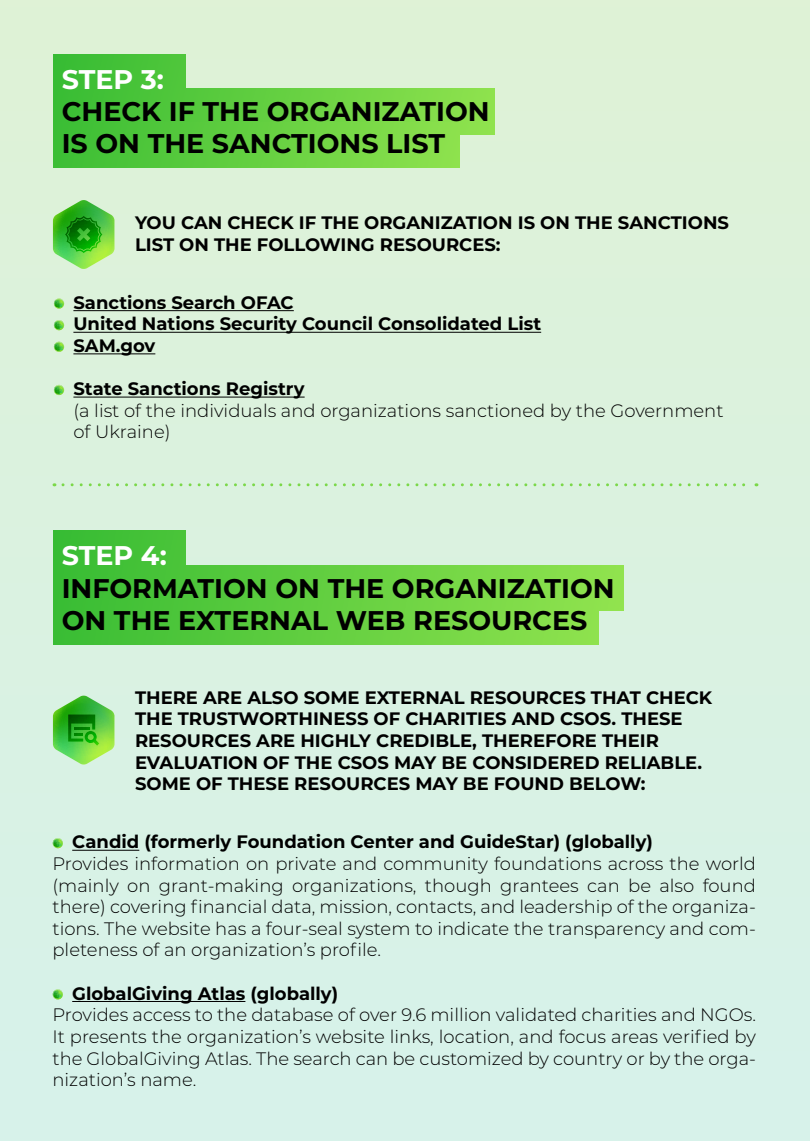
<style>
.page{position:relative;width:810px;height:1141px;background:#daf2e1}
.page>*{position:absolute;margin:0;border:0;box-sizing:border-box;transform-origin:0 0}
.t1{font:700 27px/32.4px "Montserrat";color:#000}
.t2{font:700 27px "Montserrat";color:#fff}
.t3{font:300 18px/21.6px "Montserrat";color:#000;text-align:justify}
.t4{font:700 18px/21.6px "Montserrat";color:#000}
</style>
<div class="page">
<hr style="left:72px;top:850px;width:67px;height:1px;background:#000">
<hr style="left:72px;top:1001px;width:173px;height:1px;background:#000">
<svg style="left:52px;top:838px;width:11px;height:10px"></svg>
<svg style="left:52px;top:989px;width:11px;height:10px"></svg>
<div style="left:54px;top:54px;width:132px;height:44px;background:#44c137"></div>
<div style="left:54px;top:89px;width:441px;height:45px;background:linear-gradient(to right,#38bc34,#90e34e)"></div>
<div style="left:54px;top:123px;width:406px;height:45px;background:linear-gradient(to right,#3bbe35,#8ee24d)"></div>
<div style="left:54px;top:530px;width:132px;height:45px;background:#41c037"></div>
<div style="left:54px;top:565px;width:570px;height:45px;background:linear-gradient(to right,#37bc34,#91e34e)"></div>
<div style="left:54px;top:599px;width:544px;height:45px;background:linear-gradient(to right,#39bd34,#8ee24e)"></div>
<hr style="left:73px;top:310px;width:221px;height:1px;background:#000">
<hr style="left:73px;top:332px;width:468px;height:1px;background:#000">
<hr style="left:73px;top:353px;width:82px;height:1px;background:#000">
<hr style="left:73px;top:397px;width:232px;height:1px;background:#000">
<svg style="left:54px;top:298px;width:10px;height:11px"></svg>
<svg style="left:54px;top:320px;width:10px;height:10px"></svg>
<svg style="left:54px;top:342px;width:10px;height:10px"></svg>
<svg style="left:54px;top:385px;width:10px;height:10px"></svg>
<svg style="left:63px;top:483px;width:694px;height:3px"></svg>
<svg style="left:53px;top:200px;width:61px;height:69px"></svg>
<svg style="left:53px;top:695px;width:61px;height:70px"></svg>
<h1 class="t2" style="left:62px;top:60px;width:104px">STEP 3:</h1>
<h1 class="t1" style="left:62px;top:94px;width:429px">CHECK IF THE ORGANIZATION<br>IS ON THE SANCTIONS LIST</h1>
<p class="t4" style="left:135px;top:211px;width:596px">YOU CAN CHECK IF THE ORGANIZATION IS ON THE SANCTIONS<br>LIST ON THE FOLLOWING RESOURCES:</p>
<p class="t4" style="left:73px;top:291px;width:469px">Sanctions Search OFAC<br>United Nations Security Council Consolidated List<br>SAM.gov</p>
<p class="t4" style="left:73px;top:377px;width:233px">State Sanctions Registry</p>
<p class="t3" style="left:73px;top:399px;width:652px">(a list of the individuals and organizations sanctioned by the Government of Ukraine)</p>
<h1 class="t2" style="left:62px;top:536px;width:107px">STEP 4:</h1>
<h1 class="t1" style="left:62px;top:570px;width:554px">INFORMATION ON THE ORGANIZATION<br>ON THE EXTERNAL WEB RESOURCES</h1>
<p class="t4" style="left:135px;top:685px;width:579px">THERE ARE ALSO SOME EXTERNAL RESOURCES THAT CHECK THE TRUSTWORTHINESS OF CHARITIES AND CSOS. THESE RESOURCES ARE HIGHLY CREDIBLE, THEREFORE THEIR EVALUATION OF THE CSOS MAY BE CONSIDERED RELIABLE.<br>SOME OF THESE RESOURCES MAY BE FOUND BELOW:</p>
<p class="t4" style="left:72px;top:830px;width:582px">Candid (formerly Foundation Center and GuideStar) (globally)</p>
<p class="t3" style="left:53px;top:852px;width:705px">Provides information on private and community foundations across the world (mainly on grant-making organizations, though grantees can be also found there) covering financial data, mission, contacts, and leadership of the organiza&shy;tions. The website has a four-seal system to indicate the transparency and com&shy;pleteness of an organization’s profile.</p>
<p class="t4" style="left:72px;top:981px;width:267px">GlobalGiving Atlas (globally)</p>
<p class="t3" style="left:53px;top:1003px;width:705px">Provides access to the database of over 9.6 million validated charities and NGOs.<br>It presents the organization’s website links, location, and focus areas verified by the GlobalGiving Atlas. The search can be customized by country or by the orga&shy;nization’s name.</p>
</div>
